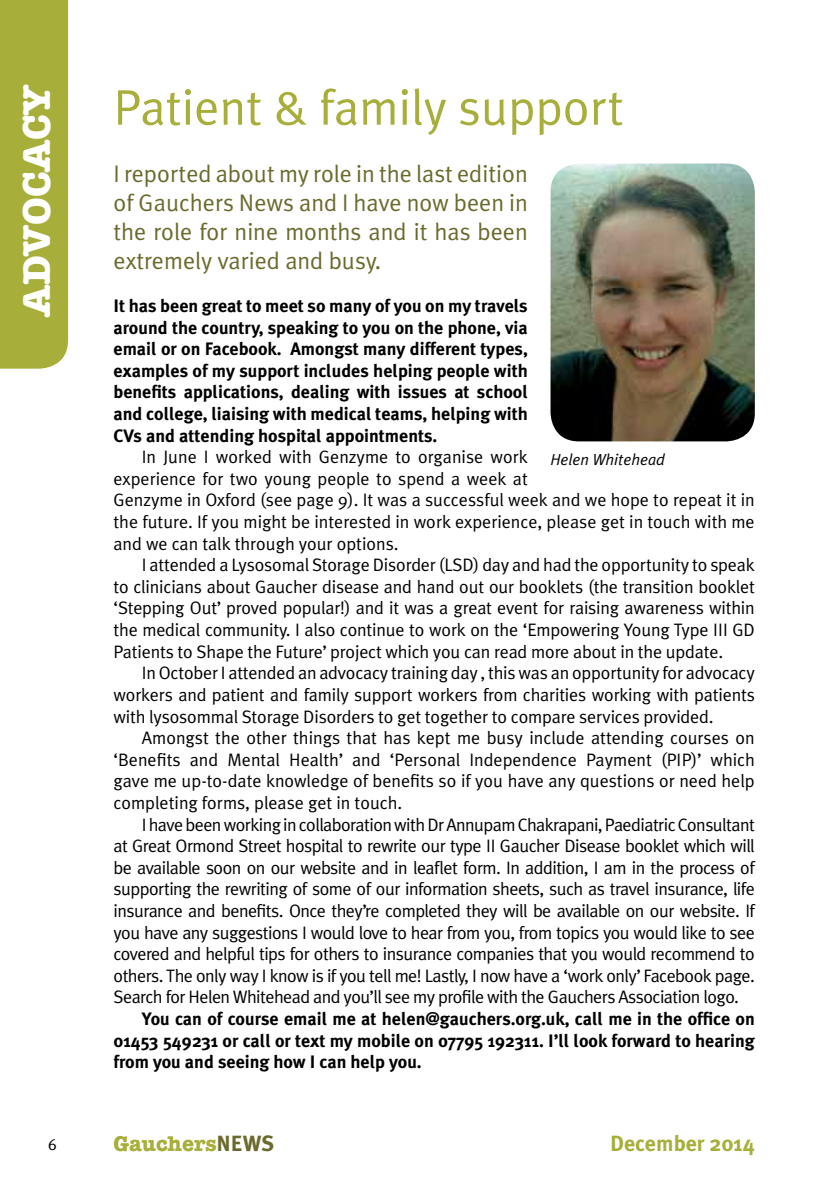
<style>
.page{position:relative;width:840px;height:1191px;background:#fff}
.page>*{position:absolute;margin:0;border:0;box-sizing:border-box;transform-origin:0 0}
.t1{font:50px "Meta Plus Normal";color:#a7ae39}
.t2{font:700 40px "American Typewriter";color:#fff}
.t3{font:24px/28.8px "Meta Plus Normal";color:#6b6a2d;text-align:justify}
.t4{font:700 22px "American Typewriter";color:#a7ae39}
.t5{font:700 22px "Meta Plus";color:#a7ae39}
.t6{font:18px/21.6px "Meta Plus Normal";color:#000;text-align:justify}
.t7{font:700 18px/21.6px "Meta Plus";color:#000;text-align:justify}
.t8{font:italic 16px "Meta Plus Normal";color:#000}
.t9{font:16px "Meta Plus Normal";color:#000}
.s1{font-family:"Meta Plus";color:#6b6a2d}
</style>
<div class="page">
<div style="left:0;top:0;width:68px;height:369px;background:#a7ae39"></div>
<img style="left:550px;top:163px;width:204px;height:278px">
<h2 class="t2" style="left:2px;top:317px;width:235px;rotate:-90deg">ADVOCACY</h2>
<h1 class="t1" style="left:113px;top:78px;width:511px">Patient &amp; family support</h1>
<h3 class="t3" style="left:113px;top:159px;width:415px">I reported about my role in the last edition of Gauchers News and I have now been in the role for nine months and it has been extremely varied and busy.</h3>
<p class="t7" style="left:113px;top:295px;width:415px">It has been great to meet so many of you on my travels around the country, speaking to you on the phone, via email or on Facebook. Amongst many different types, examples of my support includes helping people with benefits applications, dealing with issues at school and college, liaising with medical teams, helping with CVs and attending hospital appointments.</p>
<p class="t6" style="left:113px;top:446px;width:642px;text-align:left;text-indent:28px">In June I worked with Genzyme to organise work<br>experience for two young people to spend a week at<br>Genzyme in Oxford (see page 9). It was a successful week and we hope to repeat it in the future. If you might be interested in work experience, please get in touch with me and we can talk through your options.</p>
<p class="t6" style="left:113px;top:554px;width:642px;text-indent:28px">I attended a Lysosomal Storage Disorder (LSD) day and had the opportunity to speak to clinicians about Gaucher disease and hand out our booklets (the transition booklet ‘Stepping Out’ proved popular!) and it was a great event for raising awareness within the medical community. I also continue to work on the ‘Empowering Young Type III GD Patients to Shape the Future’ project which you can read more about in the update.</p>
<p class="t6" style="left:113px;top:662px;width:642px;text-indent:28px">In October I attended an advocacy training day , this was an opportunity for advocacy workers and patient and family support workers from charities working with patients with lysosommal Storage Disorders to get together to compare services provided.</p>
<p class="t6" style="left:113px;top:727px;width:642px;text-indent:28px">Amongst the other things that has kept me busy include attending courses on ‘Benefits and Mental Health’ and ‘Personal Independence Payment (PIP)’ which gave me up-to-date knowledge of benefits so if you have any questions or need help completing forms, please get in touch.</p>
<p class="t6" style="left:113px;top:813px;width:642px;text-indent:28px">I have been working in collaboration with Dr Annupam Chakrapani, Paediatric Consultant at Great Ormond Street hospital to rewrite our type II Gaucher Disease booklet which will be available soon on our website and in leaflet form. In addition, I am in the process of supporting the rewriting of some of our information sheets, such as travel insurance, life insurance and benefits. Once they’re completed they will be available on our website. If you have any suggestions I would love to hear from you, from topics you would like to see covered and helpful tips for others to insurance companies that you would recommend to others. The only way I know is if you tell me! Lastly, I now have a ‘work only’ Facebook page.<br>Search for Helen Whitehead and you’ll see my profile with the Gauchers Association logo.</p>
<p class="t7" style="left:113px;top:1008px;width:642px;text-indent:28px">You can of course email me at helen@gauchers.org.uk, call me in the office on 01453 549231 or call or text my mobile on 07795 192311. I’ll look forward to hearing from you and seeing how I can help you.</p>
<p class="t8" style="left:550px;top:450px;width:116px">Helen Whitehead</p>
<p class="t9" style="left:48px;top:1135px;width:10px">6</p>
<p class="t4" style="left:113px;top:1125px;width:162px">Gauchers<span class="s1">NEWS</span></p>
<p class="t5" style="left:609px;top:1131px;width:146px">December 2014</p>
</div>
